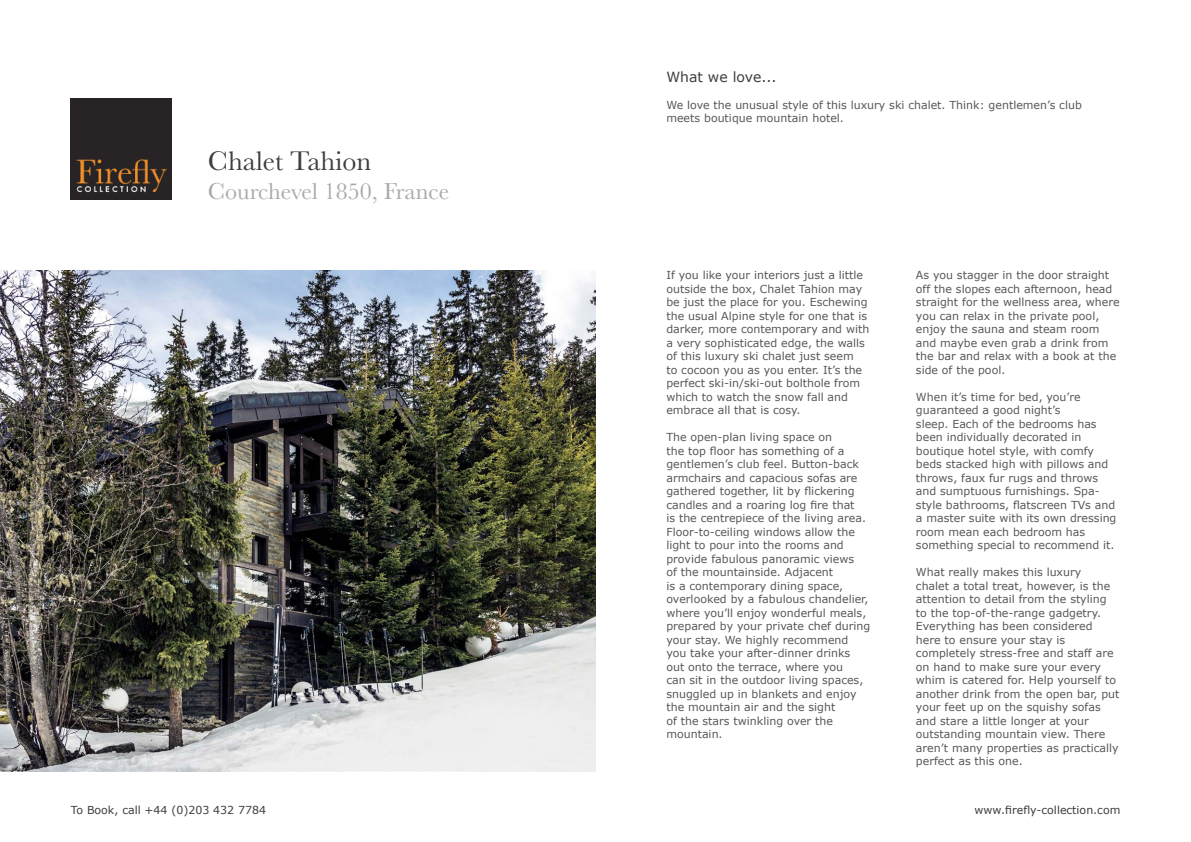
<style>
.page{position:relative;width:1191px;height:842px;background:#fff}
.page>*{position:absolute;margin:0;border:0;box-sizing:border-box;transform-origin:0 0}
.t1{font:28px "Baskerville";color:#3e3e3f}
.t2{font:24px "Baskerville";color:#a8a9ad}
.t3{font:14px "Verdana";color:#3e3e3f}
.t4{font:11px/13.5px "Verdana";color:#57585a}
.t5{font:11px "Verdana";color:#3e3e3f}
</style>
<div class="page">
<img style="left:71px;top:99px;width:101px;height:101px">
<img style="left:0;top:271px;width:595px;height:500px">
<p class="t1" style="left:208px;top:143px;width:165px">Chalet Tahion</p>
<p class="t2" style="left:208px;top:176px;width:243px">Courchevel 1850, France</p>
<p class="t5" style="left:71px;top:802px;width:197px">To Book, call +44 (0)203 432 7784</p>
<p class="t3" style="left:666px;top:68px;width:112px">What we love...</p>
<p class="t4" style="left:666px;top:98px;width:417px">We love the unusual style of this luxury ski chalet. Think: gentlemen’s club meets boutique mountain hotel.</p>
<p class="t4" style="left:666px;top:269px;width:204px">If you like your interiors just a little outside the box, Chalet Tahion may be just the place for you. Eschewing the usual Alpine style for one that is darker, more contemporary and with a very sophisticated edge, the walls of this luxury ski chalet just seem<br>to cocoon you as you enter. It’s the perfect ski-in/ski-out bolthole from which to watch the snow fall and embrace all that is cosy.</p>
<p class="t4" style="left:666px;top:431px;width:205px">The open-plan living space on<br>the top floor has something of a gentlemen’s club feel. Button-back armchairs and capacious sofas are gathered together, lit by flickering candles and a roaring log fire that<br>is the centrepiece of the living area.<br>Floor-to-ceiling windows allow the light to pour into the rooms and provide fabulous panoramic views<br>of the mountainside. Adjacent<br>is a contemporary dining space, overlooked by a fabulous chandelier, where you’ll enjoy wonderful meals, prepared by your private chef during your stay. We highly recommend you take your after-dinner drinks out onto the terrace, where you<br>can sit in the outdoor living spaces, snuggled up in blankets and enjoy the mountain air and the sight<br>of the stars twinkling over the mountain.</p>
<p class="t4" style="left:916px;top:269px;width:205px">As you stagger in the door straight off the slopes each afternoon, head straight for the wellness area, where you can relax in the private pool, enjoy the sauna and steam room and maybe even grab a drink from the bar and relax with a book at the side of the pool.</p>
<p class="t4" style="left:916px;top:390px;width:202px">When it’s time for bed, you’re guaranteed a good night’s<br>sleep. Each of the bedrooms has been individually decorated in boutique hotel style, with comfy beds stacked high with pillows and throws, faux fur rugs and throws and sumptuous furnishings. Spa&shy;style bathrooms, flatscreen TVs and a master suite with its own dressing room mean each bedroom has something special to recommend it.</p>
<p class="t4" style="left:916px;top:566px;width:205px">What really makes this luxury<br>chalet a total treat, however, is the attention to detail from the styling to the top-of-the-range gadgetry.<br>Everything has been considered here to ensure your stay is completely stress-free and staff are on hand to make sure your every whim is catered for. Help yourself to another drink from the open bar, put your feet up on the squishy sofas and stare a little longer at your outstanding mountain view. There aren’t many properties as practically perfect as this one.</p>
<p class="t5" style="left:974px;top:802px;width:147px">www.firefly-collection.com</p>
</div>
